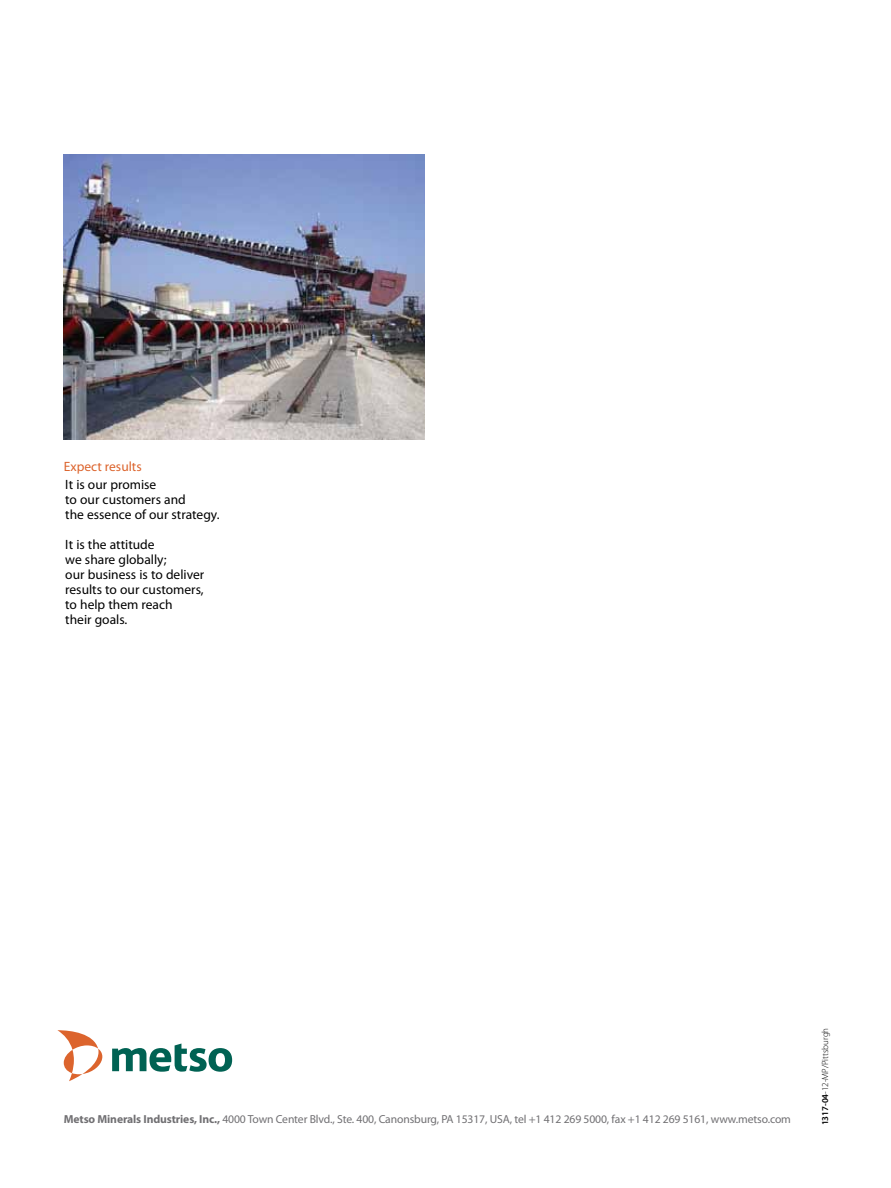
<style>
.page{position:relative;width:891px;height:1188px;background:#fff}
.page>*{position:absolute;margin:0;border:0;box-sizing:border-box;transform-origin:0 0}
.t1{font:13.5px/15px "Myriad Pro";color:#000}
.t2{font:13.5px "Myriad Pro";color:#dc642d}
.t3{font:11.7px "Myriad Pro";letter-spacing:-.01em;color:#717073}
.t4{font:300 9px "Myriad Pro";color:#000}
.s1{font-weight:700}
.s2{font-weight:600}
</style>
<div class="page">
<img style="left:64px;top:154px;width:361px;height:285px">
<svg style="left:112px;top:1044px;width:120px;height:28px"></svg>
<svg style="left:57px;top:1030px;width:45px;height:51px"></svg>
<p class="t2" style="left:64px;top:458px;width:80px">Expect results</p>
<p class="t1" style="left:65px;top:477px;width:156px">It is our promise<br>to our customers and<br>the essence of our strategy.</p>
<p class="t1" style="left:65px;top:537px;width:140px">It is the attitude<br>we share globally;<br>our business is to deliver results to our customers, to help them reach<br>their goals.</p>
<p class="t3" style="left:64px;top:1112px;width:729px"><span class="s1">Metso Minerals Industries, Inc.,</span> 4000 Town Center Blvd., Ste. 400, Canonsburg, PA 15317, USA, tel +1 412 269 5000, fax +1 412 269 5161, www.metso.com</p>
<p class="t4" style="left:820px;top:1125px;width:99px;rotate:-90deg"><span class="s2">1317-04</span>-12-MP/Pittsburgh</p>
</div>
